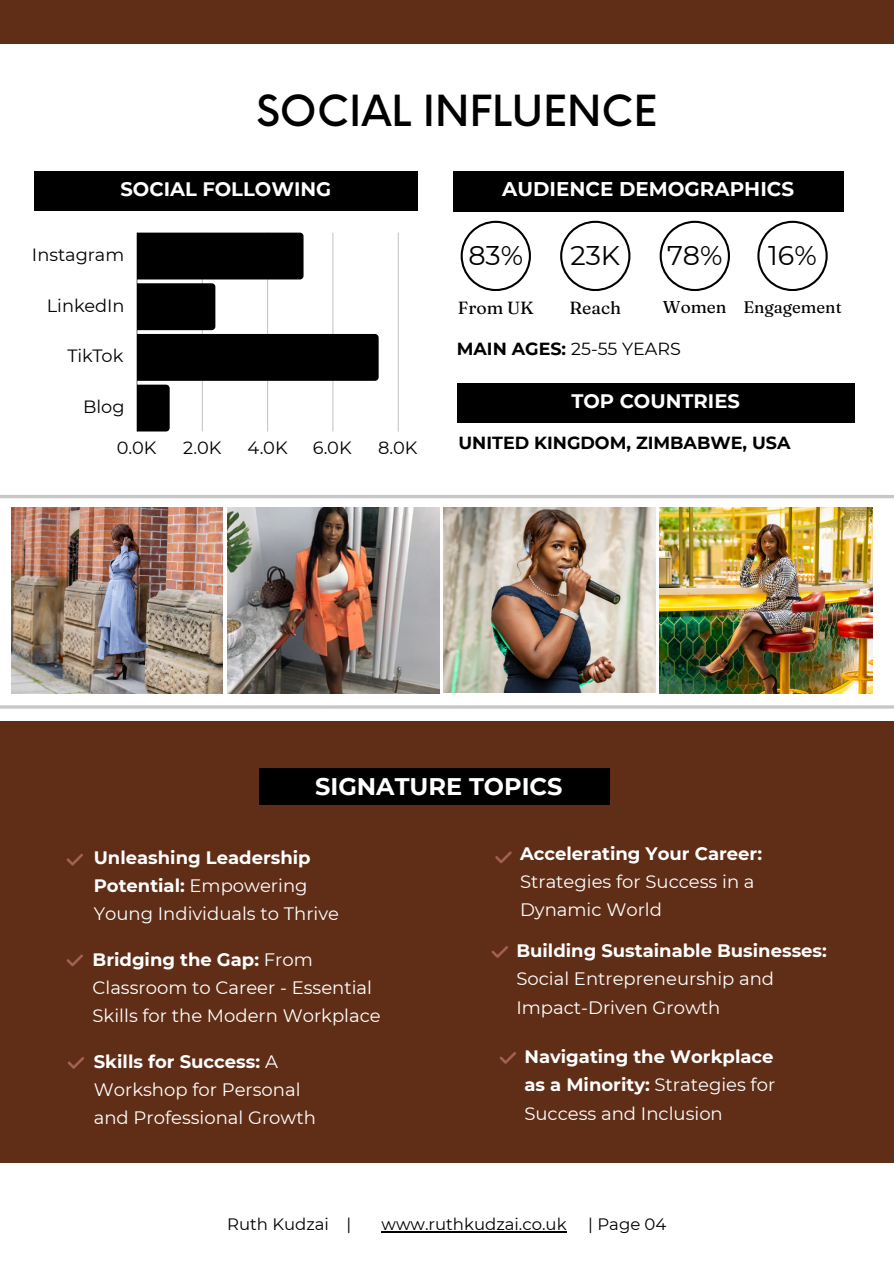
<style>
.page{position:relative;width:894px;height:1264px;background:#fff}
.page>*{position:absolute;margin:0;border:0;box-sizing:border-box;transform-origin:0 0}
.t1{font:500 41.7px "Neue Einstellung";color:#000}
.t2{font:27px "Montserrat";color:#000}
.t3{font:700 24px "Montserrat";color:#fff}
.t4{font:700 19.8px "Montserrat";color:#fff}
.t5{font:700 19.5px "Montserrat";color:#fff}
.t6{font:18px/28.2px "Montserrat";color:#fff}
.t7{font:700 18px/28.2px "Montserrat";color:#fff;text-align:justify}
.t8{font:17.7px "Montserrat";color:#000}
.t9{font:700 17.55px "Montserrat";color:#000}
.t10{font:17.55px "Montserrat";color:#000}
.t11{font:17.55px "Fraunces 9 pt";color:#000}
.t12{font:17.1px "Fraunces 9 pt";color:#000}
.t13{font:16.65px "Fraunces 9 pt";color:#000}
.t14{font:16.5px "Montserrat";color:#000}
.s1{font-weight:700}
.s2{font-weight:400}
</style>
<div class="page">
<hr style="left:0;top:495px;width:893px;height:3px;background:#c7c7c7">
<hr style="left:398px;top:233px;width:1px;height:198px;background:#d0d0d0">
<svg style="left:137px;top:233px;width:241px;height:198px"></svg>
<svg style="left:460px;top:221px;width:71px;height:70px"></svg>
<svg style="left:560px;top:221px;width:70px;height:70px"></svg>
<svg style="left:659px;top:221px;width:70px;height:70px"></svg>
<svg style="left:757px;top:221px;width:70px;height:70px"></svg>
<img style="left:11px;top:507px;width:212px;height:186px">
<img style="left:227px;top:507px;width:212px;height:186px">
<img style="left:443px;top:507px;width:212px;height:185px">
<img style="left:659px;top:507px;width:213px;height:186px">
<div style="left:34px;top:171px;width:383px;height:40px;background:#000"></div>
<div style="left:456px;top:383px;width:398px;height:40px;background:#000"></div>
<div style="left:0;top:0;width:893px;height:44px;background:#602e17"></div>
<div style="left:453px;top:171px;width:390px;height:41px;background:#000"></div>
<hr style="left:0;top:705px;width:893px;height:3px;background:#c7c7c7">
<hr style="left:381px;top:1230px;width:185px;height:2px;background:#000">
<div style="left:0;top:721px;width:893px;height:441px;background:#602e17"></div>
<div style="left:259px;top:768px;width:350px;height:37px;background:#000"></div>
<svg style="left:66px;top:854px;width:17px;height:11px"></svg>
<svg style="left:68px;top:1057px;width:16px;height:11px"></svg>
<svg style="left:495px;top:851px;width:16px;height:12px"></svg>
<svg style="left:491px;top:946px;width:17px;height:11px"></svg>
<svg style="left:66px;top:954px;width:17px;height:12px"></svg>
<svg style="left:499px;top:1052px;width:17px;height:11px"></svg>
<h5 class="t1" style="left:256px;top:74px;width:402px">SOCIAL INFLUENCE</h5>
<h3 class="t5" style="left:120px;top:177px;width:212px">SOCIAL FOLLOWING</h3>
<p class="t4" style="left:502px;top:177px;width:293px">AUDIENCE DEMOGRAPHICS</p>
<p class="t8" style="left:32px;top:244px;width:94px">Instagram</p>
<p class="t8" style="left:47px;top:294px;width:79px">LinkedIn</p>
<p class="t8" style="left:68px;top:345px;width:57px">TikTok</p>
<p class="t8" style="left:83px;top:396px;width:43px">Blog</p>
<h1 class="t2" style="left:468px;top:239px;width:56px">83%</h1>
<h5 class="t2" style="left:570px;top:239px;width:51px">23K</h5>
<h5 class="t2" style="left:666px;top:239px;width:57px">78%</h5>
<h2 class="t11" style="left:457px;top:297px;width:77px">From UK</h2>
<h3 class="t11" style="left:569px;top:297px;width:53px">Reach</h3>
<h6 class="t12" style="left:662px;top:296px;width:65px">Women</h6>
<h4 class="t10" style="left:456px;top:337px;width:225px"><span class="s1">MAIN AGES:</span> 25-55 YEARS</h4>
<h6 class="t2" style="left:768px;top:239px;width:50px">16%</h6>
<h3 class="t13" style="left:743px;top:296px;width:100px">Engagement</h3>
<p class="t5" style="left:571px;top:389px;width:170px">TOP COUNTRIES</p>
<p class="t8" style="left:117px;top:437px;width:41px">0.0K</p>
<p class="t8" style="left:183px;top:437px;width:40px">2.0K</p>
<p class="t8" style="left:247px;top:437px;width:42px">4.0K</p>
<p class="t8" style="left:312px;top:437px;width:40px">6.0K</p>
<p class="t8" style="left:378px;top:437px;width:41px">8.0K</p>
<p class="t9" style="left:458px;top:431px;width:333px">UNITED KINGDOM, ZIMBABWE, USA</p>
<p class="t3" style="left:315px;top:772px;width:249px">SIGNATURE TOPICS</p>
<h6 class="t6" style="left:94px;top:843px;width:247px"><span class="s1">Unleashing Leadership<br>Potential:</span> Empowering<br>Young Individuals to Thrive</h6>
<h6 class="t6" style="left:92px;top:945px;width:290px"><span class="s1">Bridging the Gap:</span> From<br>Classroom to Career - Essential<br>Skills for the Modern Workplace</h6>
<p class="t6" style="left:94px;top:1047px;width:223px"><span class="s1">Skills for Success:</span> A<br>Workshop for Personal and Professional Growth</p>
<h6 class="t6" style="left:520px;top:839px;width:243px"><span class="s1">Accelerating Your Career:<br></span>Strategies for Success in a<br>Dynamic World</h6>
<p class="t6" style="left:516px;top:936px;width:312px"><span class="s1">Building Sustainable Businesses:<br></span>Social Entrepreneurship and<br>Impact-Driven Growth</p>
<p class="t7" style="left:524px;top:1042px;width:252px">Navigating the Workplace as a Minority: <span class="s2">Strategies for Success and Inclusion</span></p>
<p class="t14" style="left:227px;top:1213px;width:125px">Ruth Kudzai |</p>
<p class="t14" style="left:381px;top:1213px;width:186px">www.ruthkudzai.co.uk</p>
<p class="t14" style="left:588px;top:1213px;width:80px">| Page 04</p>
</div>
